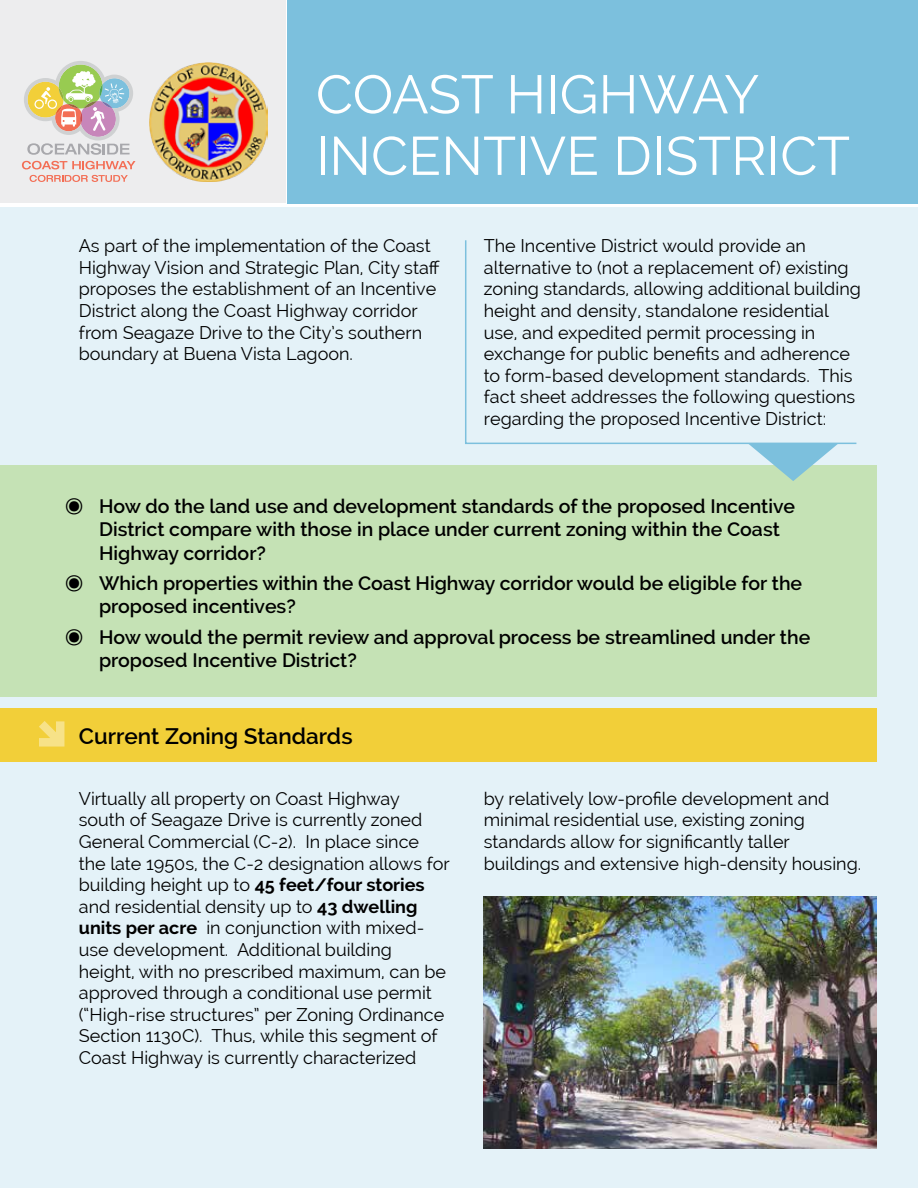
<style>
.page{position:relative;width:918px;height:1188px;background:#fff}
.page>*{position:absolute;margin:0;border:0;box-sizing:border-box;transform-origin:0 0}
.t1{font:54px/61.5px "Raleway";color:#fff}
.t2{font:600 22.5px "Raleway";color:#000}
.t3{font:600 19.5px/23.4px "Raleway";color:#000}
.t4{font:18px/21.6px "Raleway";color:#000}
.s1{font-family:"Source Sans Pro";font-weight:400}
.s2{font-weight:700}
</style>
<div class="page">
<div style="left:0;top:208px;width:918px;height:980px;background:#e4f2f8"></div>
<div style="left:287px;top:0;width:631px;height:203px;background:#7cc0dd"></div>
<div style="left:0;top:465px;width:877px;height:231px;background:#c5e2b5"></div>
<div style="left:0;top:708px;width:877px;height:54px;background:#f2cf39"></div>
<div style="left:0;top:0;width:285px;height:203px;background:#ededee"></div>
<svg style="left:22px;top:161px;width:114px;height:8px"></svg>
<svg style="left:30px;top:175px;width:98px;height:7px"></svg>
<svg style="left:24px;top:61px;width:109px;height:94px"></svg>
<img style="left:149px;top:63px;width:118px;height:118px">
<svg style="left:39px;top:721px;width:25px;height:26px"></svg>
<img style="left:484px;top:897px;width:393px;height:251px">
<svg style="left:465px;top:240px;width:392px;height:204px"></svg>
<svg style="left:748px;top:443px;width:91px;height:38px"></svg>
<h1 class="t1" style="left:316px;top:64px;width:536px">COAST HIGHWAY<br>INCENTIVE DISTRICT</h1>
<p class="t4" style="left:79px;top:235px;width:362px">As part of the implementation of the Coast Highway Vision and Strategic Plan, City staff proposes the establishment of an Incentive District along the Coast Highway corridor from Seagaze Drive to the City’s southern boundary at Buena Vista Lagoon.</p>
<p class="t4" style="left:484px;top:235px;width:379px">The Incentive District would provide an alternative to (not a replacement of) existing zoning standards, allowing additional building height and density, standalone residential use, and expedited permit processing in exchange for public benefits and adherence to form-based development standards. This fact sheet addresses the following questions regarding the proposed Incentive District:</p>
<p class="t3" style="left:99px;top:494px;width:698px;text-indent:-34px"><span class="s1">◉</span> How do the land use and development standards of the proposed Incentive<br>District compare with those in place under current zoning within the Coast<br>Highway corridor?</p>
<p class="t3" style="left:99px;top:571px;width:705px;text-indent:-34px"><span class="s1">◉</span> Which properties within the Coast Highway corridor would be eligible for the proposed incentives?</p>
<p class="t3" style="left:99px;top:625px;width:713px;text-indent:-34px"><span class="s1">◉</span> How would the permit review and approval process be streamlined under the proposed Incentive District?</p>
<p class="t2" style="left:79px;top:723px;width:275px">Current Zoning Standards</p>
<p class="t4" style="left:79px;top:788px;width:373px">Virtually all property on Coast Highway south of Seagaze Drive is currently zoned General Commercial (C-2). In place since the late 1950s, the C-2 designation allows for building height up to <span class="s2">45 feet/four stories </span>and residential density up to <span class="s2">43 dwelling units per acre</span> in conjunction with mixed&shy;use development. Additional building height, with no prescribed maximum, can be approved through a conditional use permit (“High-rise structures” per Zoning Ordinance Section 1130C). Thus, while this segment of Coast Highway is currently characterized</p>
<p class="t4" style="left:484px;top:788px;width:379px">by relatively low-profile development and minimal residential use, existing zoning standards allow for significantly taller buildings and extensive high-density housing.</p>
</div>
